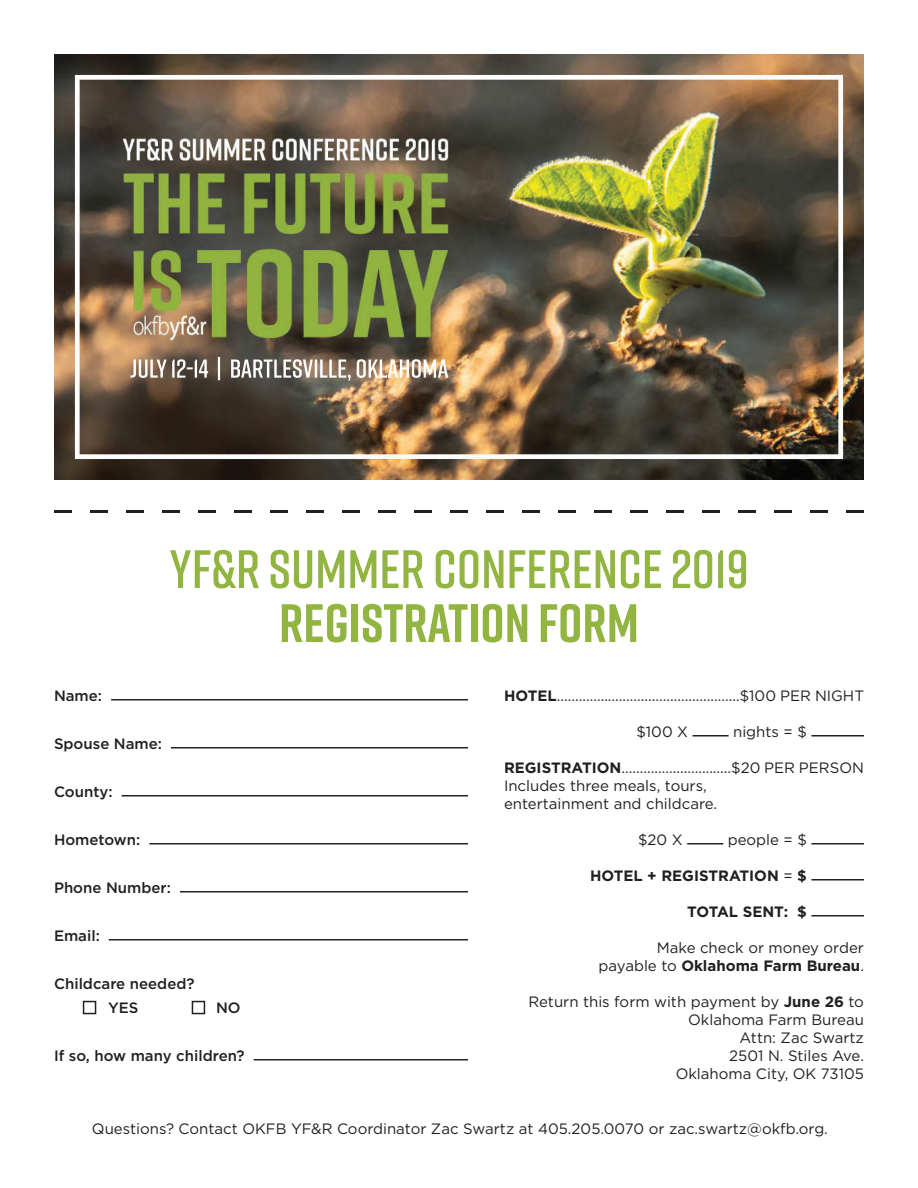
<style>
.page{position:relative;width:918px;height:1188px;background:#fff}
.page>*{position:absolute;margin:0;border:0;box-sizing:border-box;transform-origin:0 0}
.t1{font:600 54px "Rift";color:#92b441}
.t2{font:700 54px "Rift";color:#92b441}
.t3{font:15px/18px "Gotham";color:#231f20;text-align:right}
.t4{font:500 15px/24px "Gotham";color:#231f20;text-align:center}
.t5{font:700 15px "Gotham";color:#231f20}
.s1{font-weight:700}
.s2{font-weight:400}
</style>
<div class="page">
<hr style="left:111px;top:699px;width:357px;height:1px;background:#231f20">
<hr style="left:171px;top:747px;width:297px;height:1px;background:#231f20">
<hr style="left:122px;top:795px;width:346px;height:1px;background:#231f20">
<hr style="left:149px;top:843px;width:319px;height:1px;background:#231f20">
<hr style="left:180px;top:891px;width:288px;height:1px;background:#231f20">
<hr style="left:109px;top:939px;width:359px;height:1px;background:#231f20">
<hr style="left:254px;top:1059px;width:214px;height:1px;background:#231f20">
<hr style="left:693px;top:735px;width:36px;height:1px;background:#231f20">
<hr style="left:811px;top:735px;width:53px;height:1px;background:#231f20">
<hr style="left:687px;top:843px;width:36px;height:1px;background:#231f20">
<hr style="left:811px;top:843px;width:53px;height:1px;background:#231f20">
<hr style="left:811px;top:879px;width:53px;height:1px;background:#231f20">
<hr style="left:811px;top:915px;width:53px;height:1px;background:#231f20">
<div style="left:83px;top:1001px;width:13px;height:13px;border:2px solid #231f20"></div>
<div style="left:192px;top:1001px;width:13px;height:13px;border:2px solid #231f20"></div>
<svg style="left:54px;top:510px;width:810px;height:3px"></svg>
<img style="left:54px;top:54px;width:810px;height:425px">
<img style="left:130px;top:357px;width:318px;height:24px">
<h1 class="t1" style="left:169px;top:531px;width:581px">YF&amp;R SUMMER CONFERENCE 2019</h1>
<h1 class="t2" style="left:279px;top:584px;width:361px">REGISTRATION FORM</h1>
<p class="t4" style="left:54px;top:683px;width:50px">Name:</p>
<p class="t4" style="left:54px;top:731px;width:110px">Spouse Name:</p>
<p class="t4" style="left:54px;top:779px;width:60px">County:</p>
<p class="t4" style="left:54px;top:827px;width:88px">Hometown:</p>
<p class="t4" style="left:54px;top:875px;width:118px">Phone Number:</p>
<p class="t4" style="left:54px;top:923px;width:47px">Email:</p>
<p class="t4" style="left:54px;top:971px;width:142px">Childcare needed?<br>YES</p>
<p class="t4" style="left:216px;top:995px;width:26px">NO</p>
<p class="t4" style="left:54px;top:1043px;width:192px">If so, how many children?</p>
<p class="t3" style="left:504px;top:686px;width:362px"><span class="s1">HOTEL</span>..................................................$100 PER NIGHT</p>
<p class="t3" style="left:636px;top:722px;width:53px">$100 X</p>
<p class="t3" style="left:733px;top:722px;width:75px">nights = $</p>
<p class="t3" style="left:504px;top:758px;width:362px;text-align:left"><span class="s1">REGISTRATION</span>..............................$20 PER PERSON<br>Includes three meals, tours,<br>entertainment and childcare.</p>
<p class="t3" style="left:638px;top:830px;width:46px">$20 X</p>
<p class="t3" style="left:728px;top:830px;width:81px">people = $</p>
<p class="t5" style="left:590px;top:865px;width:218px">HOTEL + REGISTRATION <span class="s2">=</span> $</p>
<p class="t5" style="left:687px;top:901px;width:121px">TOTAL SENT: $</p>
<p class="t3" style="left:599px;top:938px;width:267px">Make check or money order payable to <span class="s1">Oklahoma Farm Bureau</span>.</p>
<p class="t3" style="left:528px;top:992px;width:337px">Return this form with payment by <span class="s1">June 26</span> to<br>Oklahoma Farm Bureau<br>Attn: Zac Swartz<br>2501 N. Stiles Ave.<br>Oklahoma City, OK 73105</p>
<p class="t3" style="left:92px;top:1119px;width:738px">Questions? Contact OKFB YF&amp;R Coordinator Zac Swartz at 405.205.0070 or zac.swartz@okfb.org.</p>
</div>
